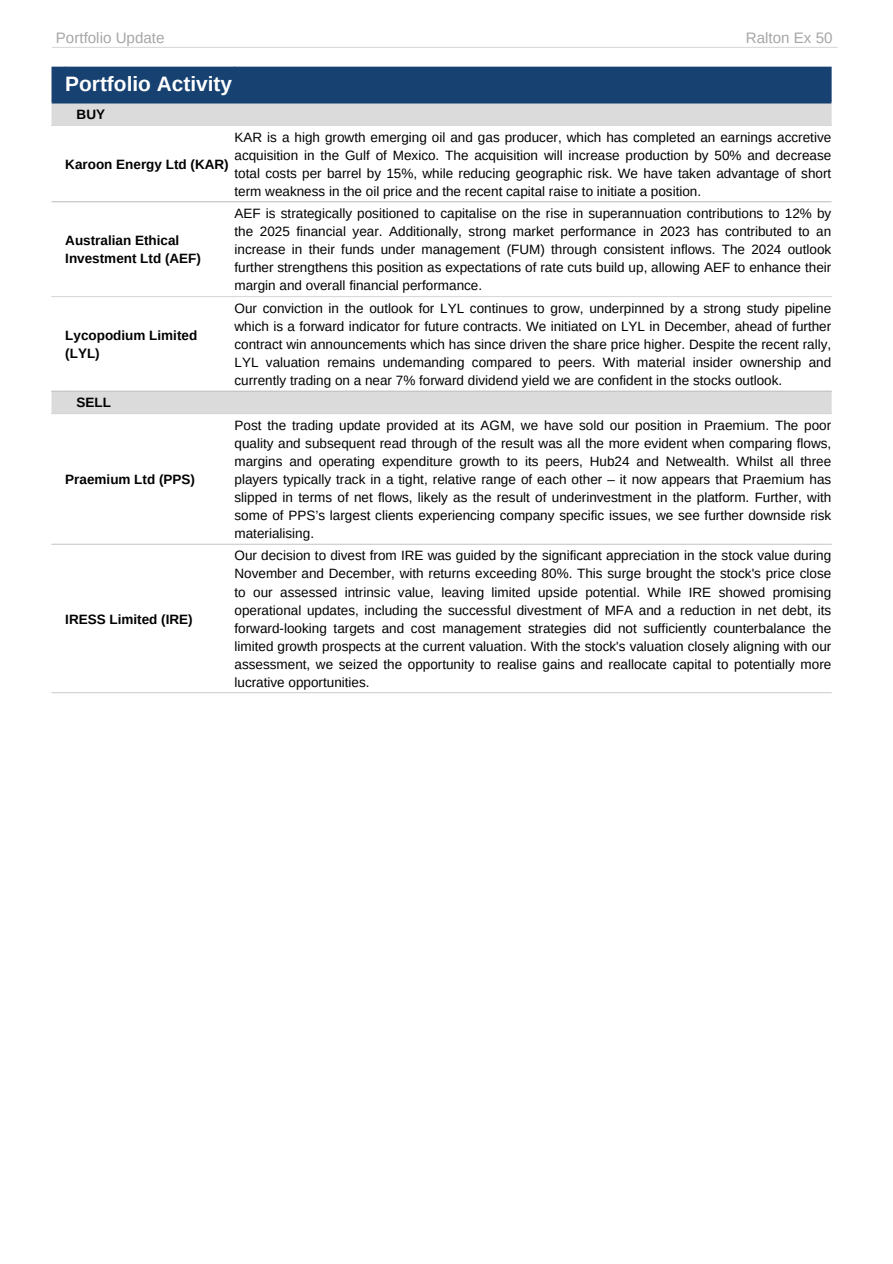
<style>
.page{position:relative;width:893px;height:1264px;background:#fff}
.page>*{position:absolute;margin:0;border:0;box-sizing:border-box;transform-origin:0 0}
.t1{font:700 20.85px "Arimo";color:#fff}
.t2{font:15.15px "Arimo";color:#a6a6a6}
.t3{font:13.5px/18px "Arimo";color:#000;text-align:justify}
.t4{font:700 13.5px/18px "Arimo";color:#000}
</style>
<div class="page">
<hr style="left:52px;top:47px;width:785px;height:1px;background:#dbdbdb">
<div style="left:52px;top:67px;width:779px;height:33px;background:#164171"></div>
<svg style="left:52px;top:103px;width:779px;height:310px"></svg>
<hr style="left:52px;top:125px;width:779px;height:1px;background:#d9d9d9">
<hr style="left:52px;top:201px;width:779px;height:1px;background:#d9d9d9">
<hr style="left:52px;top:296px;width:779px;height:1px;background:#d9d9d9">
<hr style="left:52px;top:390px;width:779px;height:1px;background:#d9d9d9">
<hr style="left:52px;top:413px;width:779px;height:1px;background:#d9d9d9">
<hr style="left:52px;top:543px;width:779px;height:1px;background:#d9d9d9">
<hr style="left:52px;top:692px;width:779px;height:1px;background:#d9d9d9">
<hr style="left:52px;top:100px;width:779px;height:3px;background:#164171">
<p class="t2" style="left:56px;top:30px;width:110px">Portfolio Update</p>
<p class="t2" style="left:745px;top:30px;width:88px">Ralton Ex 50</p>
<p class="t1" style="left:65px;top:72px;width:168px">Portfolio Activity</p>
<p class="t4" style="left:77px;top:106px;width:30px">BUY</p>
<p class="t4" style="left:65px;top:155px;width:165px">Karoon Energy Ltd (KAR)</p>
<p class="t3" style="left:234px;top:128px;width:598px">KAR is a high growth emerging oil and gas producer, which has completed an earnings accretive acquisition in the Gulf of Mexico. The acquisition will increase production by 50% and decrease total costs per barrel by 15%, while reducing geographic risk. We have taken advantage of short term weakness in the oil price and the recent capital raise to initiate a position.</p>
<p class="t4" style="left:65px;top:232px;width:137px">Australian Ethical<br>Investment Ltd (AEF)</p>
<p class="t4" style="left:65px;top:326px;width:133px">Lycopodium Limited (LYL)</p>
<p class="t4" style="left:77px;top:394px;width:36px">SELL</p>
<p class="t4" style="left:65px;top:470px;width:131px">Praemium Ltd (PPS)</p>
<p class="t4" style="left:65px;top:610px;width:129px">IRESS Limited (IRE)</p>
<p class="t3" style="left:234px;top:205px;width:598px">AEF is strategically positioned to capitalise on the rise in superannuation contributions to 12% by the 2025 financial year. Additionally, strong market performance in 2023 has contributed to an increase in their funds under management (FUM) through consistent inflows. The 2024 outlook further strengthens this position as expectations of rate cuts build up, allowing AEF to enhance their margin and overall financial performance.</p>
<p class="t3" style="left:234px;top:299px;width:598px">Our conviction in the outlook for LYL continues to grow, underpinned by a strong study pipeline which is a forward indicator for future contracts. We initiated on LYL in December, ahead of further contract win announcements which has since driven the share price higher. Despite the recent rally, LYL valuation remains undemanding compared to peers. With material insider ownership and currently trading on a near 7% forward dividend yield we are confident in the stocks outlook.</p>
<p class="t3" style="left:234px;top:416px;width:598px">Post the trading update provided at its AGM, we have sold our position in Praemium. The poor quality and subsequent read through of the result was all the more evident when comparing flows, margins and operating expenditure growth to its peers, Hub24 and Netwealth. Whilst all three players typically track in a tight, relative range of each other – it now appears that Praemium has slipped in terms of net flows, likely as the result of underinvestment in the platform. Further, with some of PPS’s largest clients experiencing company specific issues, we see further downside risk materialising.</p>
<p class="t3" style="left:234px;top:547px;width:598px">Our decision to divest from IRE was guided by the significant appreciation in the stock value during November and December, with returns exceeding 80%. This surge brought the stock's price close to our assessed intrinsic value, leaving limited upside potential. While IRE showed promising operational updates, including the successful divestment of MFA and a reduction in net debt, its forward-looking targets and cost management strategies did not sufficiently counterbalance the limited growth prospects at the current valuation. With the stock's valuation closely aligning with our assessment, we seized the opportunity to realise gains and reallocate capital to potentially more lucrative opportunities.</p>
</div>
